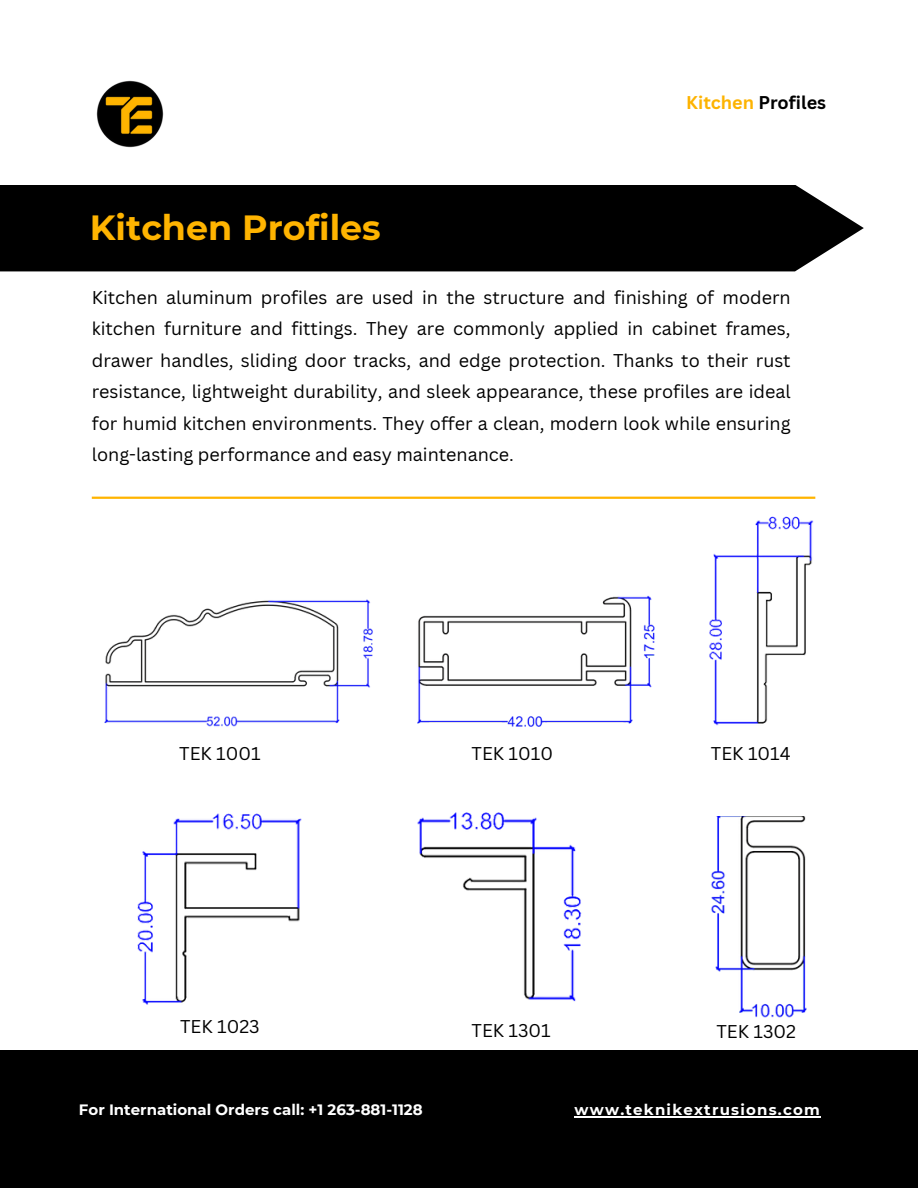
<style>
.page{position:relative;width:918px;height:1188px;background:#fff}
.page>*{position:absolute;margin:0;border:0;box-sizing:border-box;transform-origin:0 0}
.t1{font:700 34.95px "Montserrat";color:#ffb400}
.t2{font:18px/31.5px "Canva Sans";color:#000;text-align:justify}
.t3{font:700 18px "Canva Sans";color:#000}
.t4{font:700 15px "Montserrat";color:#fff}
.t5{font:700 15px "Montserrat";letter-spacing:.08em;color:#fff}
.s1{color:#fdb301}
</style>
<div class="page">
<img style="left:96px;top:80px;width:68px;height:68px">
<div style="left:0;top:1050px;width:918px;height:138px;background:#000"></div>
<div style="left:0;top:185px;width:864px;height:86px;background:#000"></div>
<hr style="left:92px;top:497px;width:723px;height:2px;background:#ffb400">
<img style="left:104px;top:599px;width:269px;height:128px">
<img style="left:417px;top:595px;width:238px;height:132px">
<img style="left:709px;top:516px;width:105px;height:210px">
<img style="left:137px;top:813px;width:165px;height:192px">
<img style="left:417px;top:812px;width:165px;height:190px">
<img style="left:711px;top:816px;width:96px;height:202px">
<hr style="left:575px;top:1116px;width:246px;height:1px;background:#fff">
<h1 class="t1" style="left:90px;top:206px;width:293px">Kitchen Profiles</h1>
<h3 class="t3" style="left:686px;top:90px;width:141px"><span class="s1">Kitchen</span> Profiles</h3>
<p class="t2" style="left:92px;top:281px;width:700px">Kitchen aluminum profiles are used in the structure and finishing of modern kitchen furniture and fittings. They are commonly applied in cabinet frames, drawer handles, sliding door tracks, and edge protection. Thanks to their rust resistance, lightweight durability, and sleek appearance, these profiles are ideal for humid kitchen environments. They offer a clean, modern look while ensuring long-lasting performance and easy maintenance.</p>
<p class="t2" style="left:179px;top:738px;width:83px">TEK 1001</p>
<p class="t2" style="left:472px;top:738px;width:83px">TEK 1010</p>
<p class="t2" style="left:711px;top:738px;width:81px">TEK 1014</p>
<p class="t2" style="left:180px;top:1010px;width:81px">TEK 1023</p>
<h2 class="t2" style="left:472px;top:1014px;width:81px">TEK 1301</h2>
<h2 class="t2" style="left:716px;top:1016px;width:81px">TEK 1302</h2>
<h4 class="t4" style="left:79px;top:1101px;width:345px">For International Orders call: +1 263-881-1128</h4>
<h1 class="t5" style="left:575px;top:1101px;width:247px">www.teknikextrusions.com</h1>
</div>
